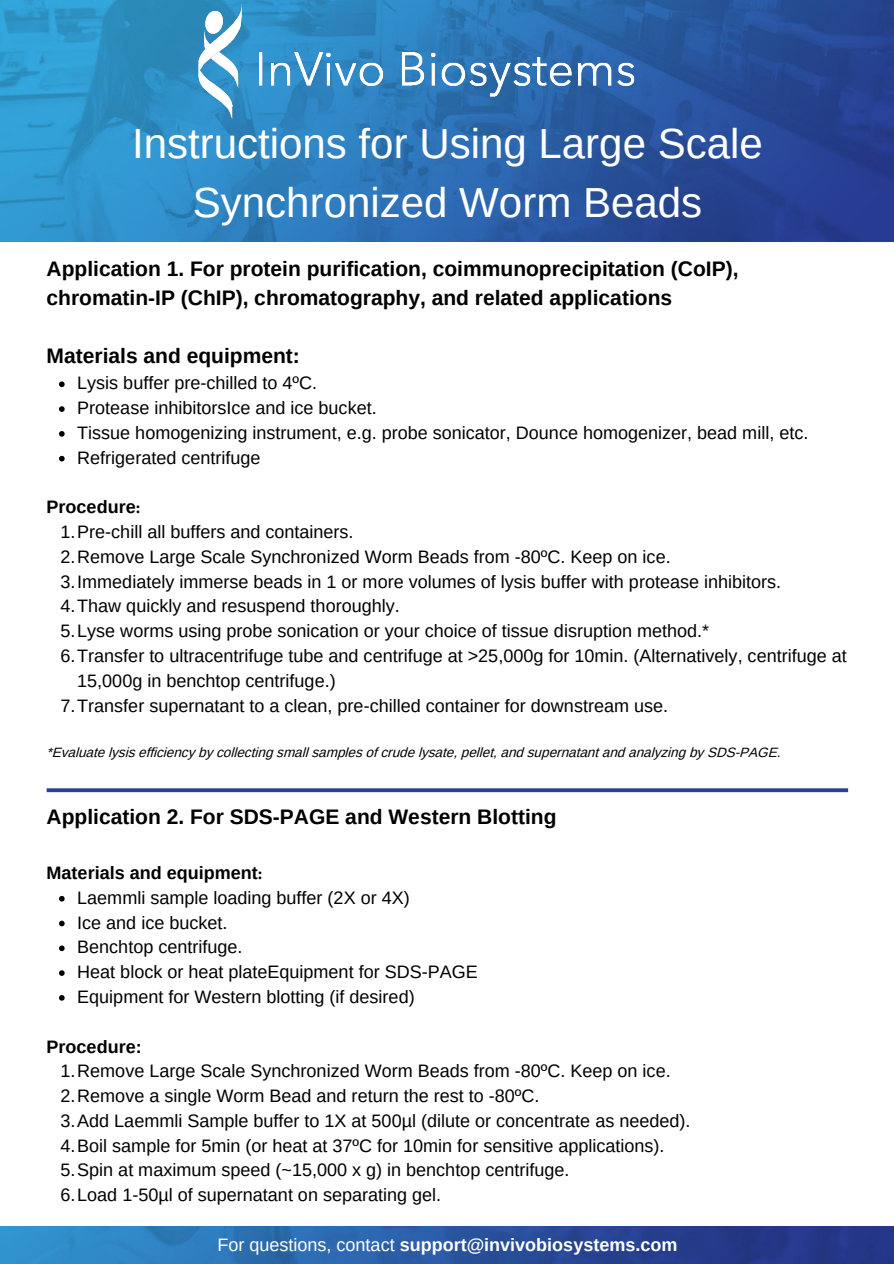
<style>
.page{position:relative;width:894px;height:1264px;background:#fff}
.page>*{position:absolute;margin:0;border:0;box-sizing:border-box;transform-origin:0 0}
.t1{font:42px/58.5px "Arimo";color:#fff;text-align:center}
.t2{font:700 21px/29.2px "Arimo";color:#000}
.t3{font:18px/24.8px "Arimo";color:#000}
.t4{font:700 18px "Arimo";color:#fff}
.t5{font:700 18px "Arimo";color:#000}
.t6{font:italic 13.5px "Arimo";color:#000}
.s1{font-family:"Minion Pro"}
.s2{font-weight:400}
</style>
<div class="page">
<img style="left:0;top:1226px;width:893px;height:37px">
<img style="left:0;top:0;width:893px;height:241px">
<img style="left:199px;top:0;width:455px;height:119px">
<svg style="left:59px;top:381px;width:6px;height:6px"></svg>
<svg style="left:59px;top:406px;width:6px;height:6px"></svg>
<svg style="left:59px;top:431px;width:6px;height:5px"></svg>
<svg style="left:59px;top:456px;width:6px;height:5px"></svg>
<svg style="left:59px;top:895px;width:6px;height:6px"></svg>
<svg style="left:59px;top:920px;width:6px;height:6px"></svg>
<svg style="left:59px;top:945px;width:6px;height:6px"></svg>
<svg style="left:59px;top:970px;width:6px;height:5px"></svg>
<svg style="left:59px;top:995px;width:6px;height:5px"></svg>
<svg style="left:47px;top:788px;width:800px;height:4px;background:#384ea0"></svg>
<h1 class="t1" style="left:132px;top:114px;width:632px">Instructions for Using Large Scale<br>Synchronized Worm Beads</h1>
<p class="t2" style="left:47px;top:254px;width:693px">Application 1. For protein purification, coimmunoprecipitation (CoIP), chromatin-IP (ChIP), chromatography, and related applications</p>
<p class="t2" style="left:47px;top:341px;width:255px">Materials and equipment:</p>
<p class="t3" style="left:77px;top:371px;width:732px">Lysis buffer pre-chilled to 4ºC.<br>Protease inhibitorsIce and ice bucket.<br>Tissue homogenizing instrument, e.g. probe sonicator, Dounce homogenizer, bead mill, etc.<br>Refrigerated centrifuge</p>
<p class="t5" style="left:47px;top:497px;width:95px">Procedure<span class="s1">:</span></p>
<p class="t3" style="left:60px;top:519px;width:294px">1.Pre-chill all buffers and containers.</p>
<p class="t3" style="left:60px;top:544px;width:611px">2.Remove Large Scale Synchronized Worm Beads from -80ºC. Keep on ice.</p>
<p class="t3" style="left:60px;top:569px;width:722px">3.Immediately immerse beads in 1 or more volumes of lysis buffer with protease inhibitors.</p>
<p class="t3" style="left:60px;top:593px;width:341px">4.Thaw quickly and resuspend thoroughly.</p>
<p class="t3" style="left:60px;top:618px;width:650px">5.Lyse worms using probe sonication or your choice of tissue disruption method.*</p>
<p class="t3" style="left:60px;top:643px;width:787px">6.Transfer to ultracentrifuge tube and centrifuge at &gt;25,000g for 10min. (Alternatively, centrifuge at</p>
<p class="t3" style="left:77px;top:668px;width:260px">15,000g in benchtop centrifuge.)</p>
<p class="t3" style="left:60px;top:693px;width:609px">7.Transfer supernatant to a clean, pre-chilled container for downstream use.</p>
<p class="t6" style="left:47px;top:744px;width:739px">*Evaluate lysisefficiency by collecting smallsamplesofcrude lysate,pellet,and supernatantand analyzing by SDS-PAGE.</p>
<p class="t2" style="left:47px;top:802px;width:511px">Application 2. For SDS-PAGE and Western Blotting</p>
<p class="t5" style="left:47px;top:862px;width:217px">Materials and equipment<span class="s1">:</span></p>
<p class="t3" style="left:77px;top:885px;width:402px">Laemmli sample loading buffer (2X or 4X)<br>Ice and ice bucket.<br>Benchtop centrifuge.<br>Heat block or heat plateEquipment for SDS-PAGE Equipment for Western blotting (if desired)</p>
<p class="t5" style="left:47px;top:1036px;width:97px">Procedure:</p>
<p class="t3" style="left:60px;top:1058px;width:631px">1.Remove Large Scale Synchronized Worm Beads from -80ºC. Keep on ice.<br>2.Remove a single Worm Bead and return the rest to -80ºC.<br>3.Add Laemmli Sample buffer to 1X at 500µl (dilute or concentrate as needed).<br>4.Boil sample for 5min (or heat at 37ºC for 10min for sensitive applications).<br>5.Spin at maximum speed (~15,000 x g) in benchtop centrifuge.<br>6.Load 1-50µl of supernatant on separating gel.</p>
<p class="t4" style="left:217px;top:1234px;width:461px"><span class="s2">For questions, contact</span> support@invivobiosystems.com</p>
</div>
